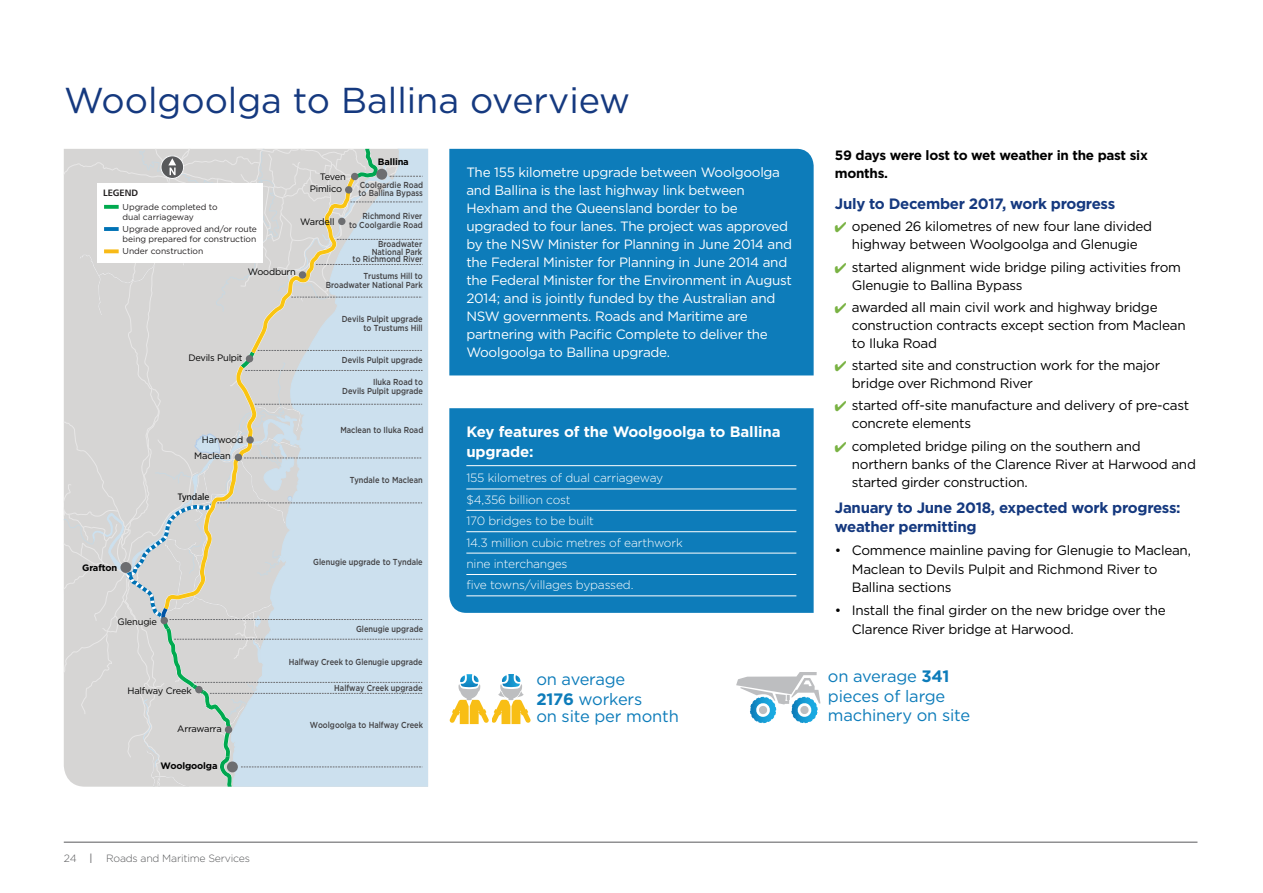
<style>
.page{position:relative;width:1263px;height:893px;background:#fff}
.page>*{position:absolute;margin:0;border:0;box-sizing:border-box;transform-origin:0 0}
.HEADING_3{font:36px "Gotham";color:#15397f}
.INFOG_TEXT_2{font:16.5px/19.5px "Gotham";letter-spacing:-.01em;color:#0d7cba}
.SUB_HEAD_2{font:700 15px/18.8px "Gotham";letter-spacing:-.02em;color:#15397f}
.SNAPSHOT_HEADER{font:700 15px/19.5px "Gotham";letter-spacing:-.01em;color:#fff}
.t1{font:13.5px/18px "Gotham";letter-spacing:-.02em;color:#000}
.BLUE_BREAKOUT_TEXT_3{font:13.5px/18px "Gotham";letter-spacing:-.02em;color:#fff}
.BODY_2{font:700 13.5px/18.8px "Gotham";letter-spacing:-.02em;color:#000}
.SNAPSHOT_TEXT{font:300 12px "Gotham";letter-spacing:-.015em;color:#fff}
.t2{font:300 10.5px "Gotham";letter-spacing:-.02em;color:#58595b}
.t3{font:9.3px "Gotham";letter-spacing:-.025em;color:#000}
.t4{font:700 9.3px "Gotham";letter-spacing:-.02em;color:#000}
.t5{font:9.3px "Trans Text Rm";letter-spacing:-.005em;color:#000}
.t6{font:500 9.15px "Trans Text Md";letter-spacing:-.01em;color:#221f20}
.t7{font:500 8.7px/8.9px "Gotham";color:#414042;text-align:right;scale:.86 1}
.t8{font:8.55px/9.8px "Gotham";letter-spacing:-.005em;color:#221f20}
.s1{font-size:13.5px}
.s2{font-weight:700}
</style>
<div class="page">
<hr style="left:64px;top:842px;width:1133px;height:1px;background:#58595b">
<svg style="left:64px;top:149px;width:359px;height:638px;background:#d2dadc"></svg>
<svg style="left:104px;top:205px;width:15px;height:4px"></svg>
<svg style="left:104px;top:227px;width:15px;height:4px"></svg>
<svg style="left:104px;top:249px;width:15px;height:4px"></svg>
<div style="left:449px;top:149px;width:365px;height:226px;background:#0d7cba"></div>
<svg style="left:449px;top:674px;width:82px;height:50px"></svg>
<svg style="left:736px;top:672px;width:84px;height:51px"></svg>
<div style="left:449px;top:408px;width:365px;height:205px;background:#0d7cba"></div>
<hr style="left:466px;top:465px;width:330px;height:1px;background:#fff">
<hr style="left:466px;top:489px;width:330px;height:1px;background:#fff">
<hr style="left:466px;top:510px;width:330px;height:1px;background:#fff">
<hr style="left:466px;top:531px;width:330px;height:1px;background:#fff">
<hr style="left:466px;top:553px;width:330px;height:1px;background:#fff">
<hr style="left:466px;top:574px;width:330px;height:1px;background:#fff">
<hr style="left:466px;top:596px;width:330px;height:1px;background:#fff">
<p class="HEADING_3" style="left:64px;top:77px;width:568px">Woolgoolga to Ballina overview</p>
<p class="t4" style="left:378px;top:155px;width:33px">Ballina</p>
<p class="t3" style="left:320px;top:171px;width:28px">Teven</p>
<p class="t7" style="left:359px;top:180px;width:77px;text-align:left">Coolgardie Road to Ballina Bypass</p>
<p class="t7" style="left:349px;top:212px;width:87px">Richmond River<br>to Coolgardie Road</p>
<p class="t7" style="left:372px;top:247px;width:60px">National Park</p>
<p class="t3" style="left:310px;top:183px;width:34px">Pimlico</p>
<p class="t6" style="left:103px;top:187px;width:36px">LEGEND</p>
<p class="t8" style="left:123px;top:202px;width:96px">Upgrade completed to dual carriageway</p>
<p class="t8" style="left:123px;top:224px;width:136px">Upgrade approved and/or route being prepared for construction</p>
<p class="t8" style="left:123px;top:246px;width:82px">Under construction</p>
<p class="t3" style="left:300px;top:215px;width:36px">Wardell</p>
<p class="t7" style="left:353px;top:236px;width:83px;line-height:15.1px">Broadwater<br>to Richmond River</p>
<p class="t7" style="left:326px;top:271px;width:114px">Trustums Hill to<br>Broadwater National Park</p>
<p class="t7" style="left:342px;top:314px;width:96px">Devils Pulpit upgrade to Trustums Hill</p>
<p class="t3" style="left:248px;top:265px;width:50px">Woodburn</p>
<p class="t3" style="left:188px;top:351px;width:56px">Devils Pulpit</p>
<p class="t3" style="left:202px;top:434px;width:43px">Harwood</p>
<p class="t3" style="left:194px;top:450px;width:38px">Maclean</p>
<p class="t5" style="left:178px;top:491px;width:33px">Tyndale</p>
<p class="t4" style="left:82px;top:562px;width:37px">Grafton</p>
<p class="t3" style="left:118px;top:615px;width:41px">Glenugie</p>
<p class="t3" style="left:127px;top:685px;width:66px">Halfway Creek</p>
<p class="t3" style="left:177px;top:723px;width:46px">Arrawarra</p>
<p class="t4" style="left:161px;top:759px;width:58px">Woolgoolga</p>
<p class="t2" style="left:64px;top:851px;width:188px">24 <span class="s1">I</span> Roads and Maritime Services</p>
<p class="t7" style="left:342px;top:355px;width:95px">Devils Pulpit upgrade</p>
<p class="t7" style="left:342px;top:378px;width:95px">Iluka Road to<br>Devils Pulpit upgrade</p>
<p class="t7" style="left:340px;top:426px;width:98px">Maclean to Iluka Road</p>
<p class="t7" style="left:350px;top:476px;width:86px">Tyndale to Maclean</p>
<p class="t7" style="left:313px;top:558px;width:129px">Glenugie upgrade to Tyndale</p>
<p class="t7" style="left:356px;top:624px;width:80px">Glenugie upgrade</p>
<p class="t7" style="left:289px;top:657px;width:157px">Halfway Creek to Glenugie upgrade</p>
<p class="t7" style="left:334px;top:683px;width:104px">Halfway Creek upgrade</p>
<p class="t7" style="left:310px;top:720px;width:133px">Woolgoolga to Halfway Creek</p>
<p class="BLUE_BREAKOUT_TEXT_3" style="left:466px;top:163px;width:327px">The 155 kilometre upgrade between Woolgoolga and Ballina is the last highway link between Hexham and the Queensland border to be upgraded to four lanes. The project was approved by the NSW Minister for Planning in June 2014 and the Federal Minister for Planning in June 2014 and the Federal Minister for the Environment in August 2014; and is jointly funded by the Australian and NSW governments. Roads and Maritime are partnering with Pacific Complete to deliver the Woolgoolga to Ballina upgrade.</p>
<p class="SNAPSHOT_HEADER" style="left:466px;top:422px;width:316px">Key features of the Woolgoolga to Ballina upgrade:</p>
<p class="SNAPSHOT_TEXT" style="left:466px;top:470px;width:198px">155 kilometres of dual carriageway</p>
<p class="SNAPSHOT_TEXT" style="left:466px;top:492px;width:106px">$4,356 billion cost</p>
<p class="SNAPSHOT_TEXT" style="left:466px;top:513px;width:129px">170 bridges to be built</p>
<p class="SNAPSHOT_TEXT" style="left:466px;top:535px;width:218px">14.3 million cubic metres of earthwork</p>
<p class="SNAPSHOT_TEXT" style="left:466px;top:556px;width:103px">nine interchanges</p>
<p class="SNAPSHOT_TEXT" style="left:466px;top:577px;width:169px">five towns/villages bypassed.</p>
<p class="INFOG_TEXT_2" style="left:536px;top:669px;width:91px">on average</p>
<p class="INFOG_TEXT_2" style="left:536px;top:706px;width:144px">on site per month</p>
<p class="INFOG_TEXT_2" style="left:536px;top:689px;width:107px"><span class="s2">2176</span> workers</p>
<p class="BODY_2" style="left:835px;top:145px;width:314px">59 days were lost to wet weather in the past six months.</p>
<p class="SUB_HEAD_2" style="left:835px;top:194px;width:282px">July to December 2017, work progress</p>
<p class="t1" style="left:852px;top:217px;width:302px">opened 26 kilometres of new four lane divided highway between Woolgoolga and Glenugie</p>
<p class="t1" style="left:852px;top:258px;width:331px">started alignment wide bridge piling activities from<br>Glenugie to Ballina Bypass</p>
<p class="t1" style="left:852px;top:298px;width:335px">awarded all main civil work and highway bridge construction contracts except section from Maclean to Iluka Road</p>
<p class="t1" style="left:852px;top:356px;width:310px">started site and construction work for the major bridge over Richmond River</p>
<p class="t1" style="left:852px;top:396px;width:339px">started off-site manufacture and delivery of pre-cast concrete elements</p>
<p class="t1" style="left:852px;top:437px;width:346px">completed bridge piling on the southern and northern banks of the Clarence River at Harwood and started girder construction.</p>
<p class="SUB_HEAD_2" style="left:835px;top:498px;width:347px">January to June 2018, expected work progress: weather permitting</p>
<p class="t1" style="left:852px;top:540px;width:341px;line-height:18.8px;text-indent:-17px">• Commence mainline paving for Glenugie to Maclean,<br>Maclean to Devils Pulpit and Richmond River to<br>Ballina sections</p>
<p class="t1" style="left:852px;top:601px;width:315px;line-height:18.8px;text-indent:-17px">• Install the final girder on the new bridge over the<br>Clarence River bridge at Harwood.</p>
<p class="INFOG_TEXT_2" style="left:828px;top:666px;width:144px">on average <span class="s2">341 </span>pieces of large machinery on site</p>
</div>
